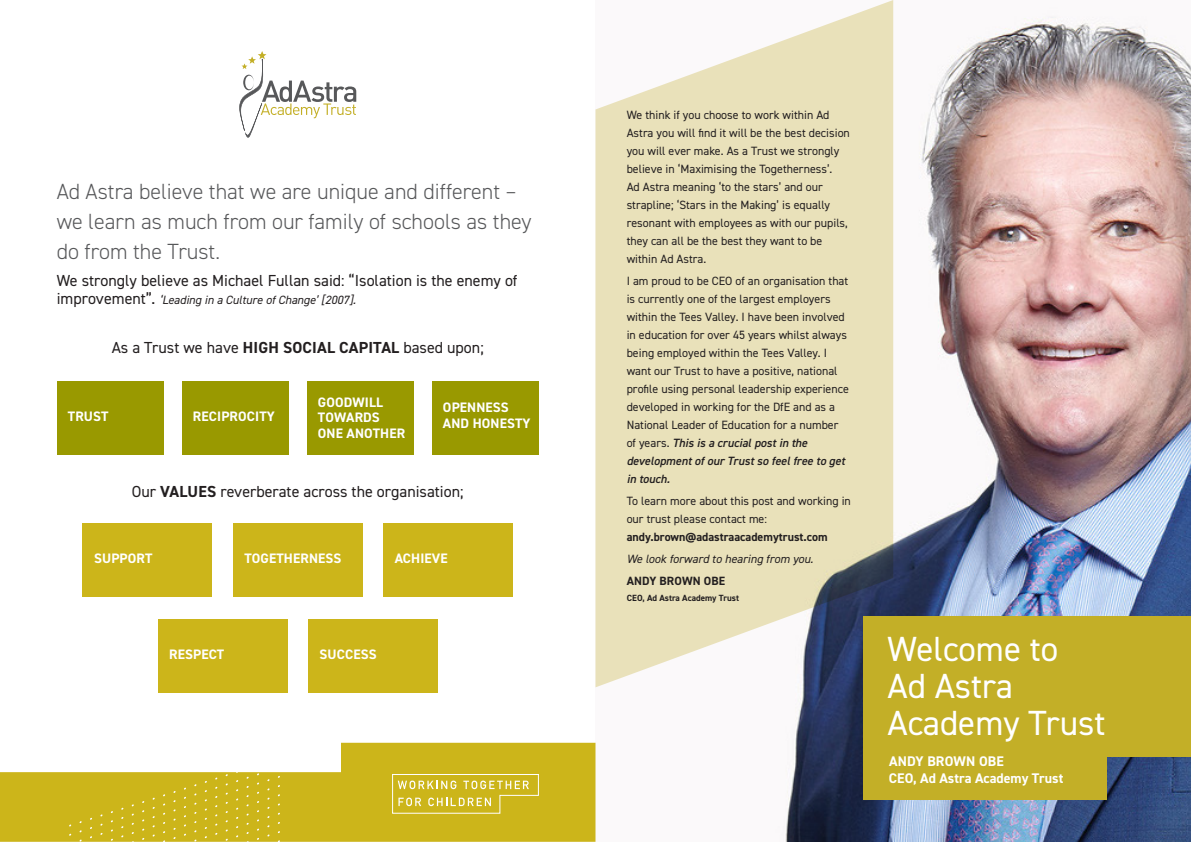
<style>
.page{position:relative;width:1191px;height:842px;background:#fff}
.page>*{position:absolute;margin:0;border:0;box-sizing:border-box;transform-origin:0 0}
.Cover_title{font:35px/37px "DIN2014";color:#fff}
.Cover_title-2{font:300 22px/30px "DIN2014";color:#57585a}
.Cover_title-3{font:16px "DIN2014";color:#231f20}
.Cover_title-4{font:700 14px/17px "DIN2014";color:#fff}
.Cover_title-5{font:700 13.7px/15.7px "DIN2014";letter-spacing:.01em;color:#fff}
.Cover_title-6{font:12px/18px "DIN2014";color:#231f20}
.Cover_title-7{font:italic 12px "DIN2014";color:#231f20}
.Cover_title-8{font:700 12px "DIN2014";letter-spacing:.01em;color:#231f20}
.Cover_title-9{font:700 9px "DIN2014";color:#231f20}
.s1{font-style:normal;font-size:16px}
.s2{font-weight:700}
.s3{font-weight:600;font-style:italic}
</style>
<div class="page">
<img style="left:595px;top:0;width:596px;height:842px">
<svg style="left:595px;top:0;width:298px;height:687px;background:#e3ddbe"></svg>
<svg style="left:0;top:743px;width:595px;height:99px;fill:#ccb51a"></svg>
<svg style="left:392px;top:774px;width:147px;height:40px;background:#d4c140"></svg>
<div style="left:57px;top:381px;width:107px;height:73px;background:#990"></div>
<div style="left:182px;top:381px;width:107px;height:73px;background:#990"></div>
<div style="left:307px;top:381px;width:107px;height:73px;background:#990"></div>
<div style="left:432px;top:381px;width:107px;height:73px;background:#990"></div>
<div style="left:83px;top:523px;width:129px;height:74px;background:#ccb51a"></div>
<div style="left:233px;top:523px;width:129px;height:74px;background:#ccb51a"></div>
<div style="left:383px;top:523px;width:129px;height:74px;background:#ccb51a"></div>
<div style="left:158px;top:619px;width:129px;height:74px;background:#ccb51a"></div>
<div style="left:308px;top:619px;width:129px;height:74px;background:#ccb51a"></div>
<svg style="left:239px;top:51px;width:117px;height:87px"></svg>
<div style="left:863px;top:617px;width:328px;height:140px;background:#c3af27"></div>
<div style="left:863px;top:754px;width:244px;height:45px;background:#c3af27"></div>
<p class="Cover_title-2" style="left:57px;top:176px;width:476px">Ad Astra believe that we are unique and different – we learn as much from our family of schools as they do from the Trust.</p>
<p class="Cover_title-3" style="left:57px;top:271px;width:462px">We strongly believe as Michael Fullan said: “Isolation is the enemy of</p>
<p class="Cover_title-7" style="left:57px;top:292px;width:301px"><span class="s1">improvement”.</span> ‘Leading in a Culture of Change’ [2007].</p>
<p class="Cover_title-3" style="left:112px;top:337px;width:373px">As a Trust we have <span class="s2">HIGH SOCIAL CAPITAL</span> based upon;</p>
<p class="Cover_title-5" style="left:68px;top:408px;width:42px">TRUST</p>
<p class="Cover_title-5" style="left:193px;top:408px;width:83px">RECIPROCITY</p>
<p class="Cover_title-5" style="left:318px;top:394px;width:89px">GOODWILL<br>TOWARDS<br>ONE ANOTHER</p>
<p class="Cover_title-5" style="left:443px;top:400px;width:89px">OPENNESS<br>AND HONESTY</p>
<p class="Cover_title-3" style="left:132px;top:482px;width:333px">Our <span class="s2">VALUES</span> reverberate across the organisation;</p>
<p class="Cover_title-5" style="left:94px;top:550px;width:60px">SUPPORT</p>
<p class="Cover_title-5" style="left:244px;top:550px;width:98px">TOGETHERNESS</p>
<p class="Cover_title-5" style="left:395px;top:550px;width:54px">ACHIEVE</p>
<p class="Cover_title-5" style="left:169px;top:646px;width:57px">RESPECT</p>
<p class="Cover_title-5" style="left:319px;top:646px;width:59px">SUCCESS</p>
<p class="Cover_title-6" style="left:626px;top:105px;width:225px">We think if you choose to work within Ad Astra you will find it will be the best decision you will ever make. As a Trust we strongly believe in ‘Maximising the Togetherness’.<br>Ad Astra meaning ‘to the stars’ and our strapline; ‘Stars in the Making’ is equally resonant with employees as with our pupils, they can all be the best they want to be within Ad Astra.</p>
<p class="Cover_title-6" style="left:626px;top:271px;width:224px">I am proud to be CEO of an organisation that is currently one of the largest employers within the Tees Valley. I have been involved in education for over 45 years whilst always being employed within the Tees Valley. I want our Trust to have a positive, national profile using personal leadership experience developed in working for the DfE and as a National Leader of Education for a number of years. <span class="s3">This is a crucial post in the development of our Trust so feel free to get in touch.</span></p>
<p class="Cover_title-6" style="left:626px;top:492px;width:226px">To learn more about this post and working in our trust please contact me: <span class="s2">andy.brown@adastraacademytrust.com</span></p>
<p class="Cover_title-7" style="left:626px;top:551px;width:188px">We look forward to hearing from you.</p>
<p class="Cover_title-8" style="left:627px;top:573px;width:100px">ANDY BROWN OBE</p>
<p class="Cover_title-9" style="left:627px;top:592px;width:114px">CEO, Ad Astra Academy Trust</p>
<p class="Cover_title" style="left:887px;top:630px;width:219px">Welcome to<br>Ad Astra<br>Academy Trust</p>
<p class="Cover_title-4" style="left:889px;top:753px;width:176px">ANDY BROWN OBE<br>CEO, Ad Astra Academy Trust</p>
</div>
